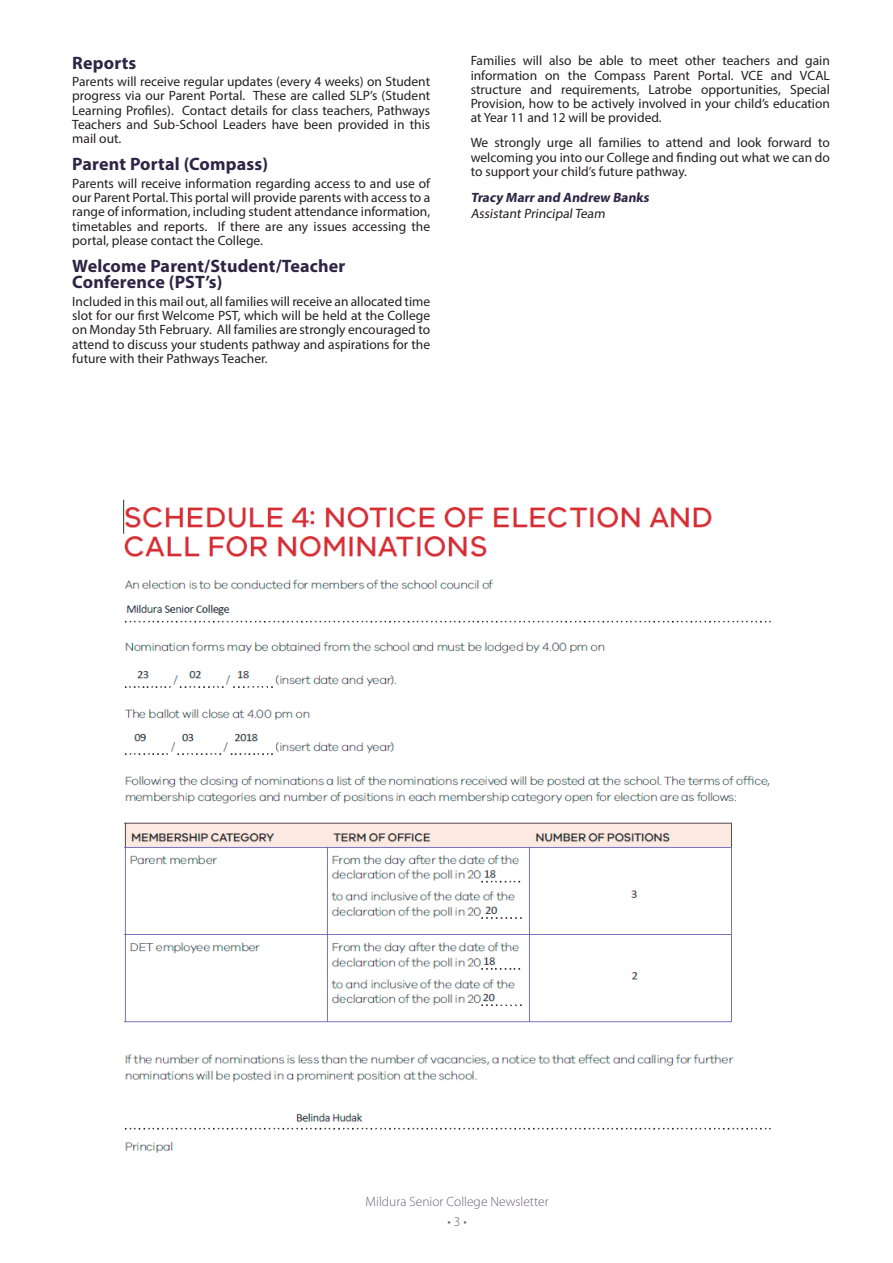
<style>
.page{position:relative;width:893px;height:1263px;background:#fff}
.page>*{position:absolute;margin:0;border:0;box-sizing:border-box;transform-origin:0 0}
.t1{font:700 18px/16.5px "Myriad Pro";letter-spacing:.01em;color:#2e2444}
.t2{font:13.5px/14.2px "Myriad Pro";color:#231f20;text-align:justify}
.t3{font:300 13.5px "Myriad Pro";color:#6b6178}
.t4{font:700 13.5px "Myriad Pro";color:#2e2444}
</style>
<div class="page">
<img style="left:123px;top:499px;width:648px;height:654px">
<h1 class="t1" style="left:72px;top:54px;width:66px">Reports</h1>
<p class="t2" style="left:72px;top:74px;width:359px">Parents will receive regular updates (every 4 weeks) on Student progress via our Parent Portal. These are called SLP’s (Student Learning Profiles). Contact details for class teachers, Pathways Teachers and Sub-School Leaders have been provided in this mail out.</p>
<h1 class="t1" style="left:72px;top:155px;width:197px">Parent Portal (Compass)</h1>
<p class="t2" style="left:72px;top:176px;width:359px">Parents will receive information regarding access to and use of our Parent Portal. This portal will provide parents with access to a range of information, including student attendance information, timetables and reports. If there are any issues accessing the portal, please contact the College.</p>
<h1 class="t1" style="left:72px;top:257px;width:275px">Welcome Parent/Student/Teacher<br>Conference (PST’s)</h1>
<p class="t2" style="left:72px;top:294px;width:359px">Included in this mail out, all families will receive an allocated time slot for our first Welcome PST, which will be held at the College on Monday 5th February. All families are strongly encouraged to attend to discuss your students pathway and aspirations for the future with their Pathways Teacher.</p>
<p class="t2" style="left:471px;top:54px;width:361px">Families will also be able to meet other teachers and gain information on the Compass Parent Portal. VCE and VCAL structure and requirements, Latrobe opportunities, Special Provision, how to be actively involved in your child’s education at Year 11 and 12 will be provided.</p>
<p class="t2" style="left:471px;top:135px;width:361px">We strongly urge all families to attend and look forward to welcoming you into our College and finding out what we can do to support your child’s future pathway.</p>
<p class="t4" style="left:471px;top:189px;width:182px">Tracy Marr and Andrew Banks</p>
<p class="t2" style="left:471px;top:206px;width:138px">Assistant PrincipalTeam</p>
<p class="t3" style="left:366px;top:1193px;width:185px">Mildura Senior College Newsletter</p>
<p class="t3" style="left:447px;top:1213px;width:21px">• 3 •</p>
</div>
